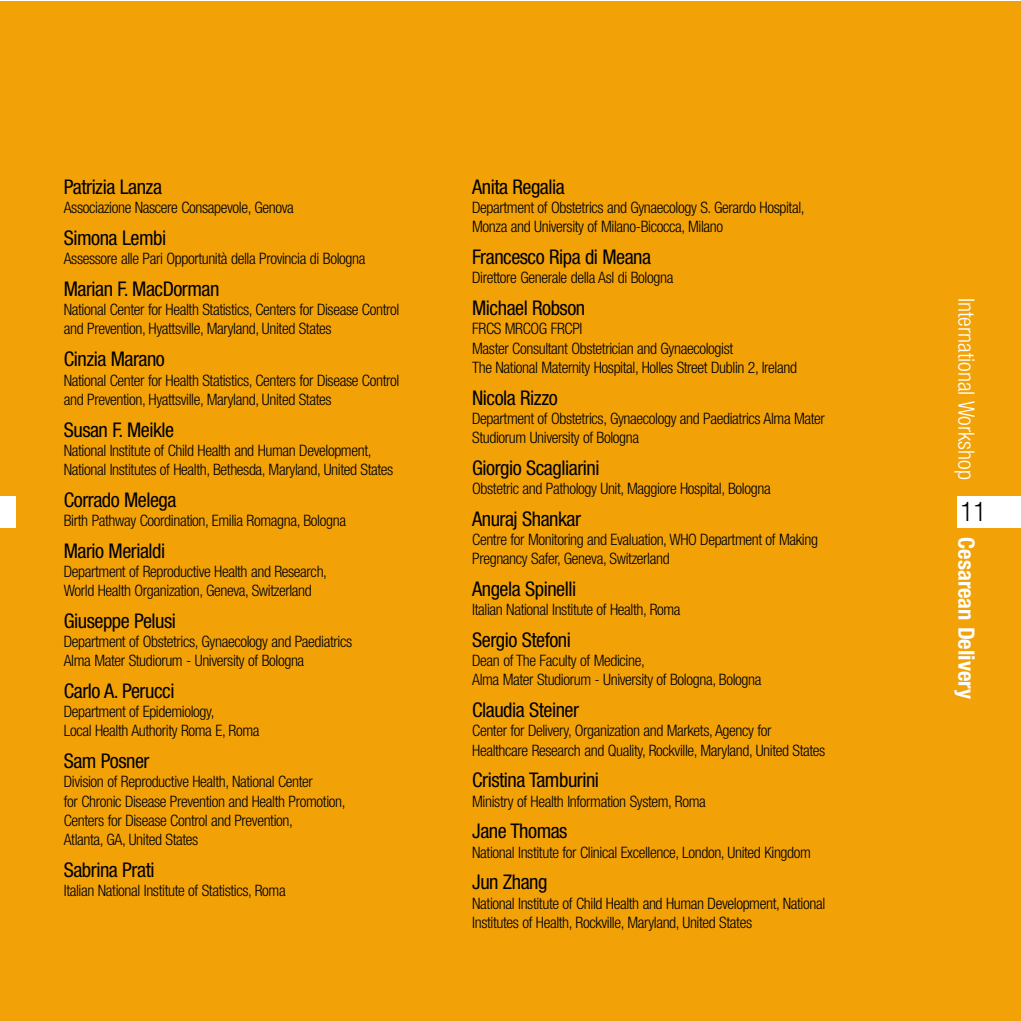
<style>
.page{position:relative;width:1021px;height:1021px;background:#fff}
.page>*{position:absolute;margin:0;border:0;box-sizing:border-box;transform-origin:0 0}
.t1{font:300 condensed 27px "Helvetica Neue";color:#000}
.t2{font:300 condensed 22.5px "Helvetica Neue";color:#fff}
.t3{font:700 condensed 22.5px "Helvetica Neue";color:#fff}
.t4{font:condensed 20.25px "Helvetica Neue";letter-spacing:-.025em;color:#000}
.t5{font:300 condensed 15.75px/19.1px "Helvetica Neue";letter-spacing:-.025em;color:#000}
</style>
<div class="page">
<div style="left:0;top:1px;width:1020px;height:1019px;background:#f2a207"></div>
<div style="left:0;top:496px;width:16px;height:31px;background:#fff"></div>
<div style="left:957px;top:496px;width:63px;height:31px;background:#fff"></div>
<p class="t4" style="left:64px;top:180px;width:100px">Patrizia Lanza</p>
<p class="t5" style="left:64px;top:199px;width:232px">Associazione Nascere Consapevole, Genova</p>
<p class="t4" style="left:64px;top:231px;width:104px">Simona Lembi</p>
<p class="t5" style="left:64px;top:250px;width:303px">Assessore alle Pari Opportunità della Provincia di Bologna</p>
<p class="t4" style="left:64px;top:282px;width:157px">Marian F. MacDorman</p>
<p class="t5" style="left:64px;top:301px;width:337px">National Center for Health Statistics, Centers for Disease Control and Prevention, Hyattsville, Maryland, United States</p>
<p class="t4" style="left:64px;top:352px;width:103px">Cinzia Marano</p>
<p class="t5" style="left:64px;top:372px;width:337px">National Center for Health Statistics, Centers for Disease Control and Prevention, Hyattsville, Maryland, United States</p>
<p class="t4" style="left:64px;top:422px;width:112px">Susan F. Meikle</p>
<p class="t5" style="left:64px;top:442px;width:331px">National Institute of Child Health and Human Development,<br>National Institutes of Health, Bethesda, Maryland, United States</p>
<p class="t4" style="left:64px;top:492px;width:114px">Corrado Melega</p>
<p class="t5" style="left:64px;top:512px;width:284px">Birth Pathway Coordination, Emilia Romagna, Bologna</p>
<p class="t4" style="left:64px;top:543px;width:103px">Mario Merialdi</p>
<p class="t5" style="left:64px;top:563px;width:265px">Department of Reproductive Health and Research,<br>World Health Organization, Geneva, Switzerland</p>
<p class="t4" style="left:64px;top:613px;width:114px">Giuseppe Pelusi</p>
<p class="t5" style="left:64px;top:633px;width:290px">Department of Obstetrics, Gynaecology and Paediatrics<br>Alma Mater Studiorum - University of Bologna</p>
<p class="t4" style="left:64px;top:683px;width:112px">Carlo A. Perucci</p>
<p class="t5" style="left:64px;top:703px;width:197px">Department of Epidemiology,<br>Local Health Authority Roma E, Roma</p>
<p class="t4" style="left:64px;top:753px;width:87px">Sam Posner</p>
<p class="t5" style="left:64px;top:773px;width:283px">Division of Reproductive Health, National Center<br>for Chronic Disease Prevention and Health Promotion, Centers for Disease Control and Prevention,<br>Atlanta, GA, United States</p>
<p class="t4" style="left:64px;top:862px;width:92px">Sabrina Prati</p>
<p class="t5" style="left:64px;top:882px;width:223px">Italian National Institute of Statistics, Roma</p>
<p class="t4" style="left:472px;top:180px;width:94px">Anita Regalia</p>
<p class="t5" style="left:472px;top:199px;width:334px">Department of Obstetrics and Gynaecology S. Gerardo Hospital,<br>Monza and University of Milano-Bicocca, Milano</p>
<p class="t4" style="left:472px;top:250px;width:180px">Francesco Ripa di Meana</p>
<p class="t5" style="left:472px;top:270px;width:203px">Direttore Generale della Asl di Bologna</p>
<p class="t4" style="left:472px;top:301px;width:114px">Michael Robson</p>
<p class="t5" style="left:472px;top:321px;width:326px">FRCS MRCOG FRCPI<br>Master Consultant Obstetrician and Gynaecologist<br>The National Maternity Hospital, Holles Street Dublin 2, Ireland</p>
<p class="t4" style="left:472px;top:390px;width:87px">Nicola Rizzo</p>
<p class="t5" style="left:472px;top:410px;width:354px">Department of Obstetrics, Gynaecology and Paediatrics Alma Mater<br>Studiorum University of Bologna</p>
<p class="t4" style="left:472px;top:460px;width:129px">Giorgio Scagliarini</p>
<p class="t5" style="left:472px;top:480px;width:300px">Obstetric and Pathology Unit, Maggiore Hospital, Bologna</p>
<p class="t4" style="left:472px;top:511px;width:110px">Anuraj Shankar</p>
<p class="t5" style="left:472px;top:531px;width:347px">Centre for Monitoring and Evaluation, WHO Department of Making<br>Pregnancy Safer, Geneva, Switzerland</p>
<p class="t4" style="left:472px;top:581px;width:105px">Angela Spinelli</p>
<p class="t5" style="left:472px;top:601px;width:210px">Italian National Institute of Health, Roma</p>
<p class="t4" style="left:472px;top:632px;width:100px">Sergio Stefoni</p>
<p class="t5" style="left:472px;top:652px;width:291px">Dean of The Faculty of Medicine,<br>Alma Mater Studiorum - University of Bologna, Bologna</p>
<p class="t4" style="left:472px;top:702px;width:108px">Claudia Steiner</p>
<p class="t5" style="left:472px;top:722px;width:354px">Center for Delivery, Organization and Markets, Agency for<br>Healthcare Research and Quality, Rockville, Maryland, United States</p>
<p class="t4" style="left:472px;top:773px;width:128px">Cristina Tamburini</p>
<p class="t5" style="left:472px;top:792px;width:235px">Ministry of Health Information System, Roma</p>
<p class="t4" style="left:472px;top:824px;width:97px">Jane Thomas</p>
<p class="t5" style="left:472px;top:843px;width:340px">National Institute for Clinical Excellence, London, United Kingdom</p>
<p class="t4" style="left:472px;top:875px;width:77px">Jun Zhang</p>
<p class="t5" style="left:472px;top:894px;width:354px">National Institute of Child Health and Human Development, National<br>Institutes of Health, Rockville, Maryland, United States</p>
<h2 class="t2" style="left:974px;top:297px;width:184px;rotate:90deg">International Workshop</h2>
<h1 class="t1" style="left:960px;top:502px;width:27px">11</h1>
<h2 class="t3" style="left:974px;top:537px;width:163px;rotate:90deg">Cesarean Delivery</h2>
</div>
